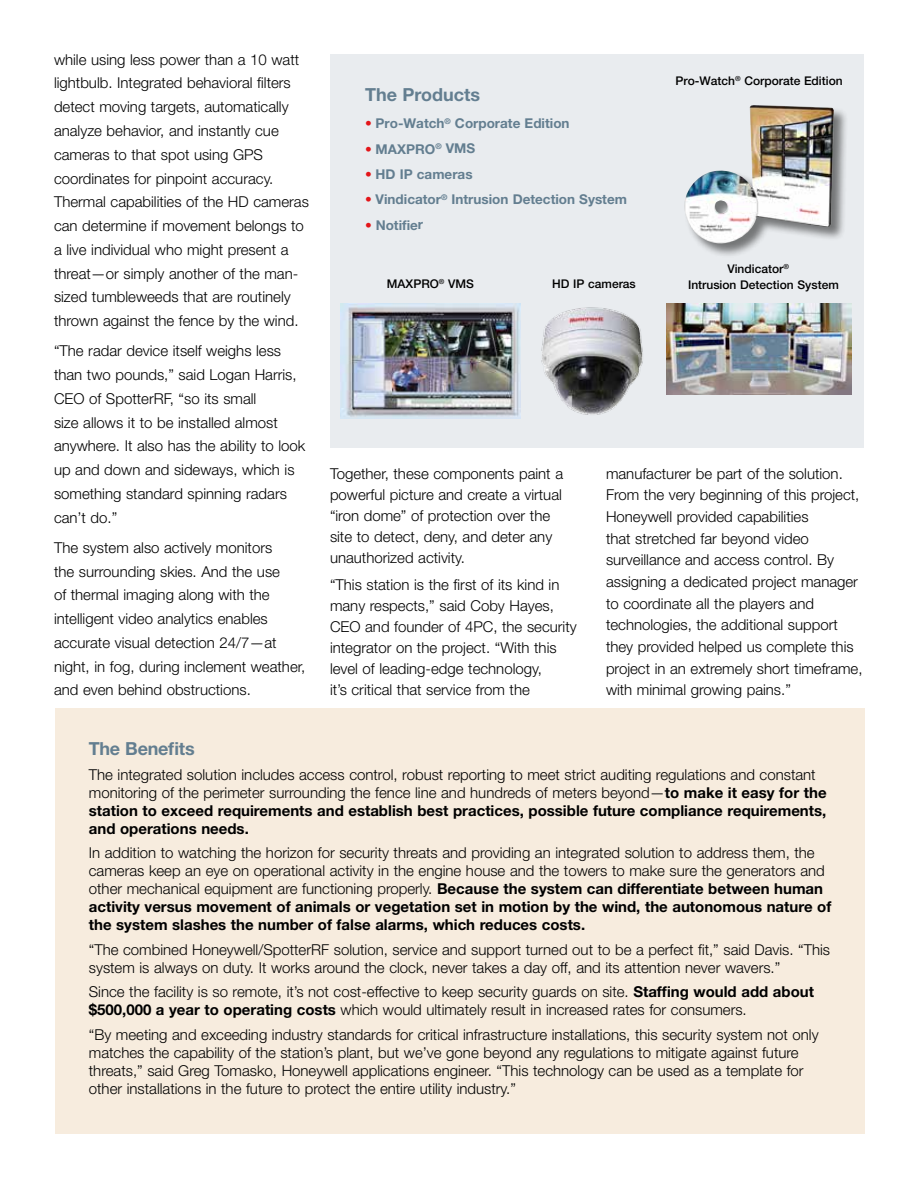
<style>
.page{position:relative;width:918px;height:1188px;background:#fff}
.page>*{position:absolute;margin:0;border:0;box-sizing:border-box;transform-origin:0 0}
.t1{font:700 18px "Helvetica Neue LT Std";letter-spacing:-.01em;color:#637e90}
.t2{font:300 15px/23.7px "Helvetica Neue LT Std";color:#000}
.t3{font:700 13.5px "Helvetica Neue LT Std";color:#637e90}
.t4{font:500 12px "Helvetica Neue LT Std";color:#000}
.s1{color:#e31519}
.s2{font-weight:700}
</style>
<div class="page">
<div style="left:330px;top:54px;width:534px;height:394px;background:#e9ecef"></div>
<img style="left:541px;top:307px;width:102px;height:108px">
<div style="left:683px;top:104px;width:165px;height:154px;background:#000;opacity:.5"></div>
<img style="left:683px;top:105px;width:151px;height:145px">
<img style="left:666px;top:303px;width:185px;height:91px">
<img style="left:340px;top:304px;width:180px;height:114px">
<div style="left:55px;top:709px;width:810px;height:425px;background:#f7ecde"></div>
<p class="t2" style="left:54px;top:47px;width:256px">while using less power than a 10 watt lightbulb. Integrated behavioral filters detect moving targets, automatically analyze behavior, and instantly cue cameras to that spot using GPS coordinates for pinpoint accuracy.<br>Thermal capabilities of the HD cameras can determine if movement belongs to a live individual who might present a threat—or simply another of the man&shy;sized tumbleweeds that are routinely thrown against the fence by the wind.</p>
<p class="t2" style="left:54px;top:339px;width:253px">“The radar device itself weighs less than two pounds,” said Logan Harris,<br>CEO of SpotterRF, “so its small<br>size allows it to be installed almost anywhere. It also has the ability to look up and down and sideways, which is something standard spinning radars can’t do.”</p>
<p class="t2" style="left:54px;top:535px;width:253px">The system also actively monitors<br>the surrounding skies. And the use<br>of thermal imaging along with the intelligent video analytics enables accurate visual detection 24/7—at night, in fog, during inclement weather, and even behind obstructions.</p>
<p class="t1" style="left:365px;top:83px;width:117px">The Products</p>
<p class="t3" style="left:365px;top:115px;width:206px"><span class="s1">•</span> Pro-Watch<sup>®</sup> Corporate Edition</p>
<p class="t3" style="left:365px;top:140px;width:112px"><span class="s1">•</span> MAXPRO<sup>®</sup> VMS</p>
<p class="t3" style="left:365px;top:166px;width:109px"><span class="s1">•</span> HD IP cameras</p>
<p class="t3" style="left:365px;top:191px;width:263px"><span class="s1">•</span> Vindicator<sup>®</sup> Intrusion Detection System</p>
<p class="t3" style="left:365px;top:216px;width:59px"><span class="s1">•</span> Notifier</p>
<p class="t4" style="left:676px;top:74px;width:169px">Pro-Watch<sup>®</sup> Corporate Edition</p>
<p class="t4" style="left:727px;top:262px;width:63px">Vindicator<sup>®</sup></p>
<p class="t4" style="left:387px;top:276px;width:89px">MAXPRO<sup>®</sup> VMS</p>
<p class="t4" style="left:688px;top:277px;width:152px">Intrusion Detection System</p>
<p class="t4" style="left:552px;top:277px;width:85px">HD IP cameras</p>
<p class="t2" style="left:330px;top:463px;width:235px;line-height:21px">Together, these components paint a powerful picture and create a virtual “iron dome” of protection over the site to detect, deny, and deter any unauthorized activity.</p>
<p class="t2" style="left:330px;top:574px;width:248px;line-height:21px">“This station is the first of its kind in many respects,” said Coby Hayes, CEO and founder of 4PC, the security integrator on the project. “With this level of leading-edge technology,<br>it’s critical that service from the</p>
<p class="t2" style="left:606px;top:462px;width:258px;line-height:21.6px">manufacturer be part of the solution.<br>From the very beginning of this project, Honeywell provided capabilities<br>that stretched far beyond video surveillance and access control. By assigning a dedicated project manager to coordinate all the players and technologies, the additional support they provided helped us complete this project in an extremely short timeframe, with minimal growing pains.”</p>
<p class="t1" style="left:89px;top:738px;width:107px">The Benefits</p>
<p class="t2" style="left:89px;top:765px;width:739px;line-height:18px">The integrated solution includes access control, robust reporting to meet strict auditing regulations and constant monitoring of the perimeter surrounding the fence line and hundreds of meters beyond—<span class="s2">to make it easy for the station to exceed requirements and establish best practices, possible future compliance requirements, and operations needs.</span></p>
<p class="t2" style="left:89px;top:844px;width:744px;line-height:18px">In addition to watching the horizon for security threats and providing an integrated solution to address them, the cameras keep an eye on operational activity in the engine house and the towers to make sure the generators and other mechanical equipment are functioning properly. <span class="s2">Because the system can differentiate between human activity versus movement of animals or vegetation set in motion by the wind, the autonomous nature of the system slashes the number of false alarms, which reduces costs.</span></p>
<p class="t2" style="left:89px;top:940px;width:743px;line-height:18px">“The combined Honeywell/SpotterRF solution, service and support turned out to be a perfect fit,” said Davis. “This system is always on duty. It works around the clock, never takes a day off, and its attention never wavers.”</p>
<p class="t2" style="left:89px;top:983px;width:727px;line-height:18px">Since the facility is so remote, it’s not cost-effective to keep security guards on site. <span class="s2">Staffing would add about $500,000 a year to operating costs</span> which would ultimately result in increased rates for consumers.</p>
<p class="t2" style="left:89px;top:1025px;width:731px;line-height:18px">“By meeting and exceeding industry standards for critical infrastructure installations, this security system not only matches the capability of the station’s plant, but we’ve gone beyond any regulations to mitigate against future threats,” said Greg Tomasko, Honeywell applications engineer. “This technology can be used as a template for other installations in the future to protect the entire utility industry.”</p>
</div>
